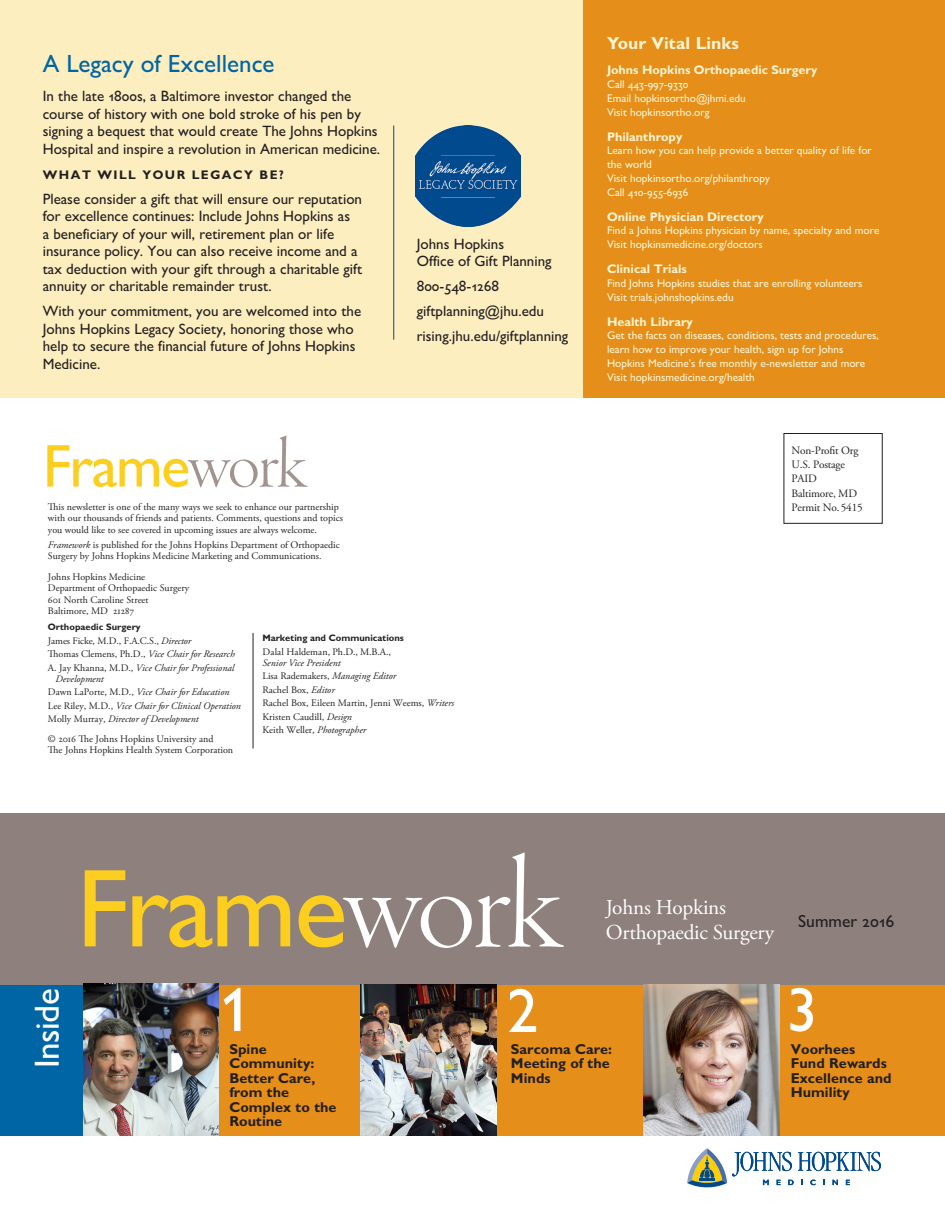
<style>
.page{position:relative;width:945px;height:1215px;background:#fff}
.page>*{position:absolute;margin:0;border:0;box-sizing:border-box;transform-origin:0 0}
.t1{font:500 111.5px "Gill Sans MT Std";letter-spacing:-.025em;color:#fcce1f}
.t2{font:500 62.5px "Gill Sans MT Std";color:#fff}
.t3{font:500 60.62px "Gill Sans MT Std";letter-spacing:-.025em;color:#fcce1f}
.t4{font:500 35px "Gill Sans MT Std";letter-spacing:-.015em;color:#fff}
.S9_-_master{font:500 25px "Gill Sans MT Std";color:#0065a4}
.t5{font:21.25px/25px "Adobe Garamond Pro";letter-spacing:-.01em;color:#fff}
.Sidebar_SUBHEAD{font:700 17.5px "Gill Sans MT Std";color:#fef5d2}
.t6{font:500 17.5px "Gill Sans MT Std";color:#231f20}
.S9_no_indent_SA{font:500 15px/17.5px "Gill Sans MT Std";color:#231f20}
.Inside_text{font:700 14.38px/14.4px "Gill Sans MT Std";color:#231f20}
.S9_-_master-2{font:700 12.5px "Gill Sans MT Std";color:#fef5d2}
.S9_no_indent_SA-2{font:700 12.5px "Gill Sans MT Std";letter-spacing:.12em;color:#231f20}
.S9_-_master-3{font:500 11.25px/13.8px "Gill Sans MT Std";color:#fef5d2}
.t7{font:11.25px "Adobe Garamond Pro";letter-spacing:-.015em;color:#231f20}
.Text__1_smaller_spac{font:10px/11.2px "Adobe Garamond Pro";color:#231f20}
.Text__1_smaller_spac-2{font:italic 10px/11.2px "Adobe Garamond Pro";color:#231f20}
.masthead_info{font:10px/11.2px "Adobe Garamond Pro";letter-spacing:-.005em;color:#231f20}
.t8{font:700 9.38px "Gill Sans MT Std";color:#231f20}
.s1{font-family:"Garamond Premr Pro Lt Disp";font-weight:400;font-size:73.38px;color:#a19390}
.s2{font-style:italic}
.s3{font-style:normal}
.s4{font-family:"Garamond Premr Pro Lt Disp";font-weight:400;font-size:135px;color:#fff}
</style>
<div class="page">
<div style="left:85px;top:984px;width:860px;height:152px;background:#e58e19"></div>
<div style="left:0;top:984px;width:86px;height:152px;background:#0065a4"></div>
<div style="left:0;top:813px;width:945px;height:172px;background:#8e807c"></div>
<hr style="left:253px;top:633px;width:1px;height:115px;background:#231f20">
<svg style="left:687px;top:1148px;width:194px;height:40px"></svg>
<img style="left:84px;top:984px;width:135px;height:152px">
<img style="left:360px;top:985px;width:137px;height:151px">
<img style="left:643px;top:984px;width:137px;height:152px">
<div style="left:582px;top:0;width:363px;height:398px;background:#e58e19"></div>
<div style="left:0;top:0;width:582px;height:398px;background:#fdeec0"></div>
<img style="left:416px;top:126px;width:105px;height:101px">
<hr style="left:393px;top:126px;width:1px;height:214px;background:#004a8d">
<p class="S9_-_master" style="left:43px;top:49px;width:233px">A Legacy of Excellence</p>
<p class="S9_no_indent_SA" style="left:43px;top:87px;width:339px">In the late 1800s, a Baltimore investor changed the course of history with one bold stroke of his pen by signing a bequest that would create The Johns Hopkins Hospital and inspire a revolution in American medicine.</p>
<p class="S9_no_indent_SA-2" style="left:43px;top:167px;width:243px">WHAT WILL YOUR LEGACY BE?</p>
<p class="S9_no_indent_SA" style="left:43px;top:190px;width:321px">Please consider a gift that will ensure our reputation for excellence continues: Include Johns Hopkins as<br>a beneficiary of your will, retirement plan or life insurance policy. You can also receive income and a tax deduction with your gift through a charitable gift annuity or charitable remainder trust.</p>
<p class="S9_no_indent_SA" style="left:43px;top:302px;width:320px">With your commitment, you are welcomed into the Johns Hopkins Legacy Society, honoring those who help to secure the financial future of Johns Hopkins Medicine.</p>
<p class="t3" style="left:43px;top:430px;width:266px">Frame<span class="s1">work</span></p>
<p class="S9_no_indent_SA" style="left:417px;top:235px;width:136px">Johns Hopkins<br>Office of Gift Planning</p>
<p class="S9_no_indent_SA" style="left:417px;top:278px;width:84px">800-548-1268</p>
<p class="S9_no_indent_SA" style="left:417px;top:303px;width:129px">giftplanning@jhu.edu</p>
<p class="S9_no_indent_SA" style="left:417px;top:328px;width:153px">rising.jhu.edu/giftplanning</p>
<p class="Text__1_smaller_spac" style="left:48px;top:502px;width:296px">This newsletter is one of the many ways we seek to enhance our partnership with our thousands of friends and patients. Comments, questions and topics you would like to see covered in upcoming issues are always welcome.</p>
<p class="Text__1_smaller_spac" style="left:48px;top:539px;width:293px"><span class="s2">Framework</span> is published for the Johns Hopkins Department of Orthopaedic<br>Surgery by Johns Hopkins Medicine Marketing and Communications.</p>
<p class="Text__1_smaller_spac" style="left:48px;top:572px;width:99px">Johns Hopkins Medicine</p>
<p class="Text__1_smaller_spac" style="left:48px;top:583px;width:143px">Department of Orthopaedic Surgery</p>
<p class="Text__1_smaller_spac" style="left:48px;top:594px;width:102px">601 North Caroline Street</p>
<p class="Text__1_smaller_spac" style="left:48px;top:605px;width:88px">Baltimore, MD 21287</p>
<p class="t8" style="left:48px;top:621px;width:94px">Orthopaedic Surgery</p>
<p class="masthead_info" style="left:48px;top:635px;width:145px">James Ficke, M.D., F.A.C.S., <span class="s2">Director</span></p>
<p class="Text__1_smaller_spac" style="left:48px;top:649px;width:188px">Thomas Clemens, Ph.D., <span class="s2">Vice Chair for Research</span></p>
<p class="Text__1_smaller_spac-2" style="left:55px;top:662px;width:180px;text-indent:-8px"><span class="s3">A. Jay Khanna, M.D.,</span> Vice Chair for Professional<br>Development</p>
<p class="Text__1_smaller_spac-2" style="left:48px;top:687px;width:183px"><span class="s3">Dawn LaPorte, M.D.,</span> Vice Chair for Education</p>
<p class="Text__1_smaller_spac-2" style="left:48px;top:700px;width:195px"><span class="s3">Lee Riley, M.D.,</span> Vice Chair for Clinical Operation</p>
<p class="Text__1_smaller_spac-2" style="left:48px;top:714px;width:152px"><span class="s3">Molly Murray,</span> Director of Development</p>
<p class="Text__1_smaller_spac" style="left:48px;top:733px;width:187px">© 2016 The Johns Hopkins University and<br>The Johns Hopkins Health System Corporation</p>
<p class="t8" style="left:262px;top:632px;width:143px">Marketing and Communications</p>
<p class="masthead_info" style="left:262px;top:646px;width:130px">Dalal Haldeman, Ph.D., M.B.A.,<br><span class="s2">Senior Vice President</span></p>
<p class="Text__1_smaller_spac" style="left:262px;top:671px;width:135px">Lisa Rademakers, <span class="s2">Managing Editor</span></p>
<p class="Text__1_smaller_spac" style="left:262px;top:684px;width:74px">Rachel Box, <span class="s2">Editor</span></p>
<p class="Text__1_smaller_spac" style="left:262px;top:698px;width:193px">Rachel Box, Eileen Martin, Jenni Weems, <span class="s2">Writers</span></p>
<p class="Text__1_smaller_spac" style="left:262px;top:711px;width:91px">Kristen Caudill, <span class="s2">Design</span></p>
<p class="Text__1_smaller_spac" style="left:262px;top:725px;width:105px">Keith Weller, <span class="s2">Photographer</span></p>
<p class="Sidebar_SUBHEAD" style="left:607px;top:33px;width:133px">Your Vital Links</p>
<p class="S9_-_master-2" style="left:607px;top:62px;width:212px">Johns Hopkins Orthopaedic Surgery</p>
<p class="S9_-_master-3" style="left:607px;top:77px;width:83px">Call 443-997-9330</p>
<p class="S9_-_master-3" style="left:607px;top:91px;width:140px">Email hopkinsortho@jhmi.edu</p>
<p class="S9_-_master-3" style="left:607px;top:105px;width:104px">Visit hopkinsortho.org</p>
<p class="S9_-_master-2" style="left:607px;top:129px;width:77px">Philanthropy</p>
<p class="S9_-_master-3" style="left:607px;top:144px;width:266px">Learn how you can help provide a better quality of life for the world</p>
<p class="S9_-_master-3" style="left:607px;top:171px;width:164px">Visit hopkinsortho.org/philanthropy</p>
<p class="S9_-_master-3" style="left:607px;top:185px;width:83px">Call 410-955-6936</p>
<p class="S9_-_master-2" style="left:607px;top:209px;width:158px">Online Physician Directory</p>
<p class="S9_-_master-3" style="left:607px;top:224px;width:274px">Find a Johns Hopkins physician by name, specialty and more</p>
<p class="S9_-_master-3" style="left:607px;top:237px;width:157px">Visit hopkinsmedicine.org/doctors</p>
<p class="S9_-_master-2" style="left:607px;top:261px;width:81px">Clinical Trials</p>
<p class="S9_-_master-3" style="left:607px;top:276px;width:257px">Find Johns Hopkins studies that are enrolling volunteers</p>
<p class="S9_-_master-3" style="left:607px;top:290px;width:128px">Visit trials.johnshopkins.edu</p>
<p class="S9_-_master-2" style="left:607px;top:314px;width:87px">Health Library</p>
<p class="S9_-_master-3" style="left:607px;top:329px;width:273px">Get the facts on diseases, conditions, tests and procedures, learn how to improve your health, sign up for Johns<br>Hopkins Medicine’s free monthly e-newsletter and more</p>
<p class="S9_-_master-3" style="left:607px;top:370px;width:149px">Visit hopkinsmedicine.org/health</p>
<p class="t7" style="left:792px;top:443px;width:68px">Non-Profit Org</p>
<p class="t7" style="left:792px;top:458px;width:55px">U.S. Postage</p>
<p class="t7" style="left:792px;top:472px;width:27px">PAID</p>
<p class="t7" style="left:792px;top:487px;width:67px">Baltimore, MD</p>
<p class="t7" style="left:792px;top:501px;width:73px">Permit No. 5415</p>
<p class="t1" style="left:76px;top:843px;width:488px">Frame<span class="s4">work</span></p>
<p class="t5" style="left:606px;top:896px;width:170px">Johns Hopkins<br>Orthopaedic Surgery</p>
<p class="t6" style="left:798px;top:911px;width:97px">Summer 2016</p>
<p class="t4" style="left:26px;top:1068px;width:81px;rotate:-90deg">Inside</p>
<p class="t2" style="left:220px;top:973px;width:33px">1</p>
<p class="t2" style="left:507px;top:974px;width:33px">2</p>
<p class="t2" style="left:786px;top:973px;width:33px">3</p>
<p class="Inside_text" style="left:229px;top:1042px;width:109px">Spine<br>Community:<br>Better Care, from the<br>Complex to the<br>Routine</p>
<p class="Inside_text" style="left:511px;top:1042px;width:103px">Sarcoma Care:<br>Meeting of the<br>Minds</p>
<p class="Inside_text" style="left:791px;top:1042px;width:102px">Voorhees<br>Fund Rewards<br>Excellence and<br>Humility</p>
</div>
